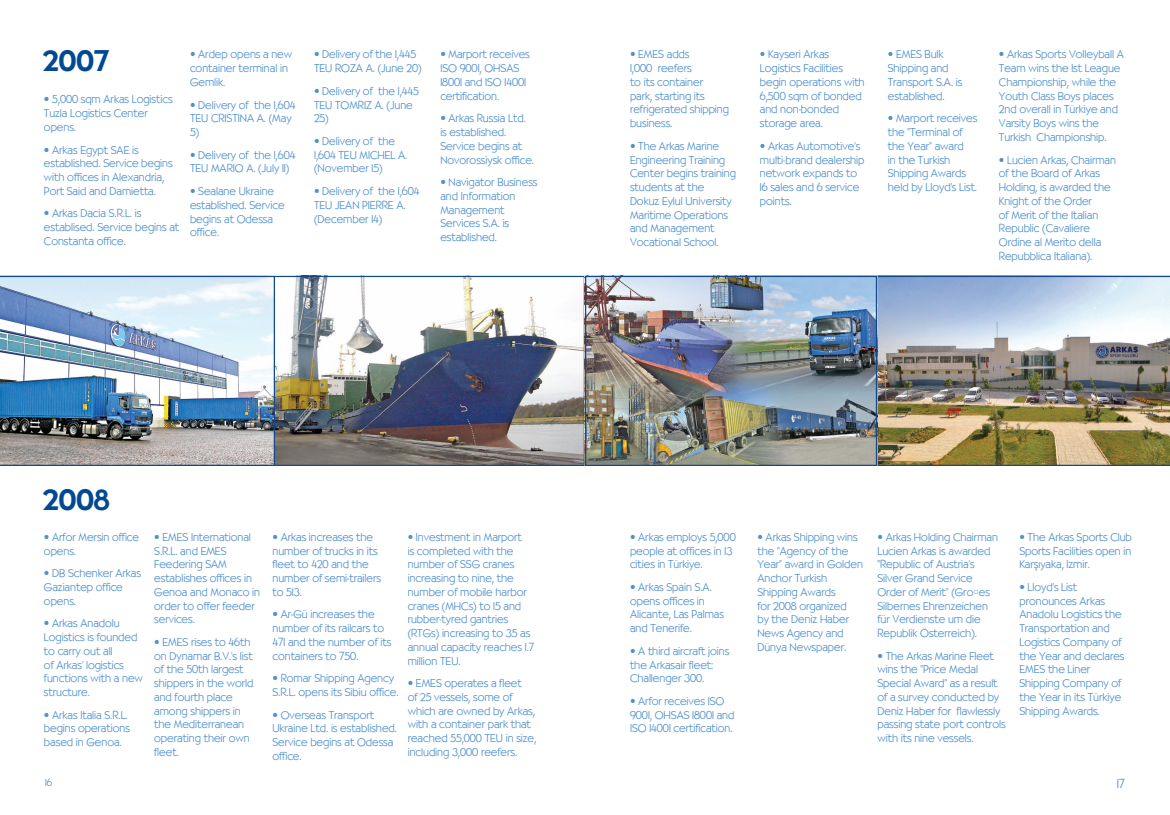
<style>
.page{position:relative;width:1170px;height:815px;background:#fff}
.page>*{position:absolute;margin:0;border:0;box-sizing:border-box;transform-origin:0 0}
.t1{font:500 28.75px "TR Bernhardt";color:#014990}
.t2{font:300 12.5px "TR Bernhardt";color:#5090cc}
.t3{font:300 11.25px/13.8px "TR Bernhardt";letter-spacing:-.005em;color:#5090cc}
.t4{font:300 10px "TR Bernhardt";color:#5090cc}
</style>
<div class="page">
<img style="left:877px;top:276px;width:292px;height:190px">
<img style="left:275px;top:278px;width:600px;height:186px">
<div style="left:273px;top:276px;width:312px;height:190px;border:1px solid #124a8e"></div>
<div style="left:585px;top:276px;width:292px;height:190px;border:1px solid #124a8e"></div>
<img style="left:0;top:276px;width:275px;height:190px">
<p class="t1" style="left:43px;top:44px;width:68px">2007</p>
<p class="t3" style="left:44px;top:93px;width:130px">• 5,000 sqm Arkas Logistics<br>Tuzla Logistics Center opens.</p>
<p class="t3" style="left:44px;top:143px;width:130px">• Arkas Egypt SAE is established. Service begins with offices in Alexandria,<br>Port Said and Damietta.</p>
<p class="t3" style="left:44px;top:207px;width:137px">• Arkas Dacia S.R.L. is establised. Service begins at<br>Constanta office.</p>
<p class="t3" style="left:190px;top:48px;width:104px">• Ardep opens a new container terminal in<br>Gemlik.</p>
<p class="t3" style="left:190px;top:98px;width:107px">• Delivery of the 1,604<br>TEU CRISTINA A. (May<br>5)</p>
<p class="t3" style="left:190px;top:148px;width:107px">• Delivery of the 1,604<br>TEU MARIO A. (July 11)</p>
<p class="t3" style="left:190px;top:184px;width:96px">• Sealane Ukraine established. Service begins at Odessa office.</p>
<p class="t3" style="left:314px;top:48px;width:109px">• Delivery of the 1,445<br>TEU ROZA A. (June 20)</p>
<p class="t3" style="left:314px;top:84px;width:106px">• Delivery of the 1,445<br>TEU TOMRIZ A. (June<br>25)</p>
<p class="t3" style="left:314px;top:134px;width:95px">• Delivery of the<br>1,604 TEU MICHEL A. (November 15)</p>
<p class="t3" style="left:314px;top:184px;width:107px">• Delivery of the 1,604<br>TEU JEAN PIERRE A. (December 14)</p>
<p class="t3" style="left:440px;top:48px;width:91px">• Marport receives<br>ISO 9001, OHSAS<br>18001 and ISO 14001 certification.</p>
<p class="t3" style="left:440px;top:112px;width:95px">• Arkas Russia Ltd. is established.<br>Service begins at<br>Novorossiysk office.</p>
<p class="t3" style="left:440px;top:176px;width:99px">• Navigator Business and Information<br>Management<br>Services S.A. is established.</p>
<p class="t1" style="left:43px;top:484px;width:68px">2008</p>
<p class="t3" style="left:44px;top:530px;width:97px">• Arfor Mersin office opens.</p>
<p class="t3" style="left:44px;top:566px;width:99px">• DB Schenker Arkas<br>Gaziantep office opens.</p>
<p class="t3" style="left:44px;top:617px;width:100px">• Arkas Anadolu<br>Logistics is founded to carry out all<br>of Arkas’ logistics functions with a new structure.</p>
<p class="t3" style="left:44px;top:708px;width:87px">• Arkas Italia S.R.L. begins operations based in Genoa.</p>
<p class="t3" style="left:154px;top:530px;width:107px">• EMES International<br>S.R.L. and EMES<br>Feedering SAM establishes offices in<br>Genoa and Monaco in order to offer feeder services.</p>
<p class="t3" style="left:154px;top:635px;width:101px">• EMES rises to 46th on Dynamar B.V.’s list of the 50th largest shippers in the world and fourth place among shippers in the Mediterranean operating their own fleet.</p>
<p class="t3" style="left:272px;top:530px;width:110px">• Arkas increases the number of trucks in its fleet to 420 and the number of semi-trailers to 513.</p>
<p class="t3" style="left:272px;top:608px;width:120px">• Ar-Gü increases the number of its railcars to<br>471 and the number of its containers to 750.</p>
<p class="t3" style="left:272px;top:672px;width:127px">• Romar Shipping Agency<br>S.R.L. opens its Sibiu office.</p>
<p class="t3" style="left:272px;top:708px;width:126px">• Overseas Transport<br>Ukraine Ltd. is established.<br>Service begins at Odessa office.</p>
<p class="t3" style="left:407px;top:530px;width:128px">• Investment in Marport<br>is completed with the number of SSG cranes increasing to nine, the number of mobile harbor cranes (MHCs) to 15 and rubber-tyred gantries (RTGs) increasing to 35 as annual capacity reaches 1.7 million TEU.</p>
<p class="t3" style="left:407px;top:676px;width:130px">• EMES operates a fleet<br>of 25 vessels, some of which are owned by Arkas, with a container park that reached 55,000 TEU in size, including 3,000 reefers.</p>
<p class="t3" style="left:630px;top:48px;width:100px">• EMES adds<br>1,000 reefers<br>to its container<br>park, starting its refrigerated shipping business.</p>
<p class="t3" style="left:630px;top:139px;width:107px">• The Arkas Marine<br>Engineering Training<br>Center begins training students at the<br>Dokuz Eylul University<br>Maritime Operations and Management<br>Vocational School.</p>
<p class="t3" style="left:759px;top:48px;width:106px">• Kayseri Arkas<br>Logistics Facilities begin operations with<br>6,500 sqm of bonded and non-bonded storage area.</p>
<p class="t3" style="left:759px;top:139px;width:106px">• Arkas Automotive’s multi-brand dealership network expands to<br>16 sales and 6 service points.</p>
<p class="t3" style="left:887px;top:48px;width:76px">• EMES Bulk<br>Shipping and<br>Transport S.A. is established.</p>
<p class="t3" style="left:887px;top:112px;width:91px">• Marport receives the “Terminal of the Year” award<br>in the Turkish<br>Shipping Awards held by Lloyd’s List.</p>
<p class="t3" style="left:998px;top:48px;width:126px">• Arkas Sports Volleyball A<br>Team wins the 1st League<br>Championship, while the<br>Youth Class Boys places<br>2nd overall in Türkiye and<br>Varsity Boys wins the<br>Turkish Championship.</p>
<p class="t3" style="left:998px;top:153px;width:119px">• Lucien Arkas, Chairman of the Board of Arkas<br>Holding, is awarded the<br>Knight of the Order<br>of Merit of the Italian<br>Republic (Cavaliere<br>Ordine al Merito della<br>Repubblica Italiana).</p>
<p class="t3" style="left:630px;top:530px;width:107px">• Arkas employs 5,000 people at offices in 13 cities in Türkiye.</p>
<p class="t3" style="left:630px;top:580px;width:95px">• Arkas Spain S.A. opens offices in<br>Alicante, Las Palmas and Tenerife.</p>
<p class="t3" style="left:630px;top:644px;width:101px">• A third aircraft joins the Arkasair fleet:<br>Challenger 300.</p>
<p class="t3" style="left:630px;top:694px;width:106px">• Arfor receives ISO<br>9001, OHSAS 18001 and<br>ISO 14001 certification.</p>
<p class="t3" style="left:757px;top:530px;width:107px">• Arkas Shipping wins the “Agency of the<br>Year” award in Golden<br>Anchor Turkish<br>Shipping Awards<br>for 2008 organized<br>by the Deniz Haber<br>News Agency and<br>Dünya Newspaper.</p>
<p class="t3" style="left:877px;top:530px;width:122px">• Arkas Holding Chairman<br>Lucien Arkas is awarded “Republic of Austria’s<br>Silver Grand Service<br>Order of Merit” (Großes<br>Silbernes Ehrenzeichen für Verdienste um die<br>Republik Österreich).</p>
<p class="t3" style="left:877px;top:649px;width:130px">• The Arkas Marine Fleet wins the “Price Medal<br>Special Award” as a result of a survey conducted by<br>Deniz Haber for flawlessly passing state port controls with its nine vessels.</p>
<p class="t3" style="left:1019px;top:530px;width:114px;text-align:justify">• The Arkas Sports Club Sports Facilities open in Karşıyaka, Izmir.</p>
<p class="t3" style="left:1019px;top:580px;width:107px">• Lloyd’s List pronounces Arkas<br>Anadolu Logistics the<br>Transportation and<br>Logistics Company of the Year and declares<br>EMES the Liner<br>Shipping Company of the Year in its Türkiye<br>Shipping Awards.</p>
<p class="t4" style="left:45px;top:776px;width:9px">16</p>
<p class="t2" style="left:1116px;top:776px;width:10px">17</p>
</div>
